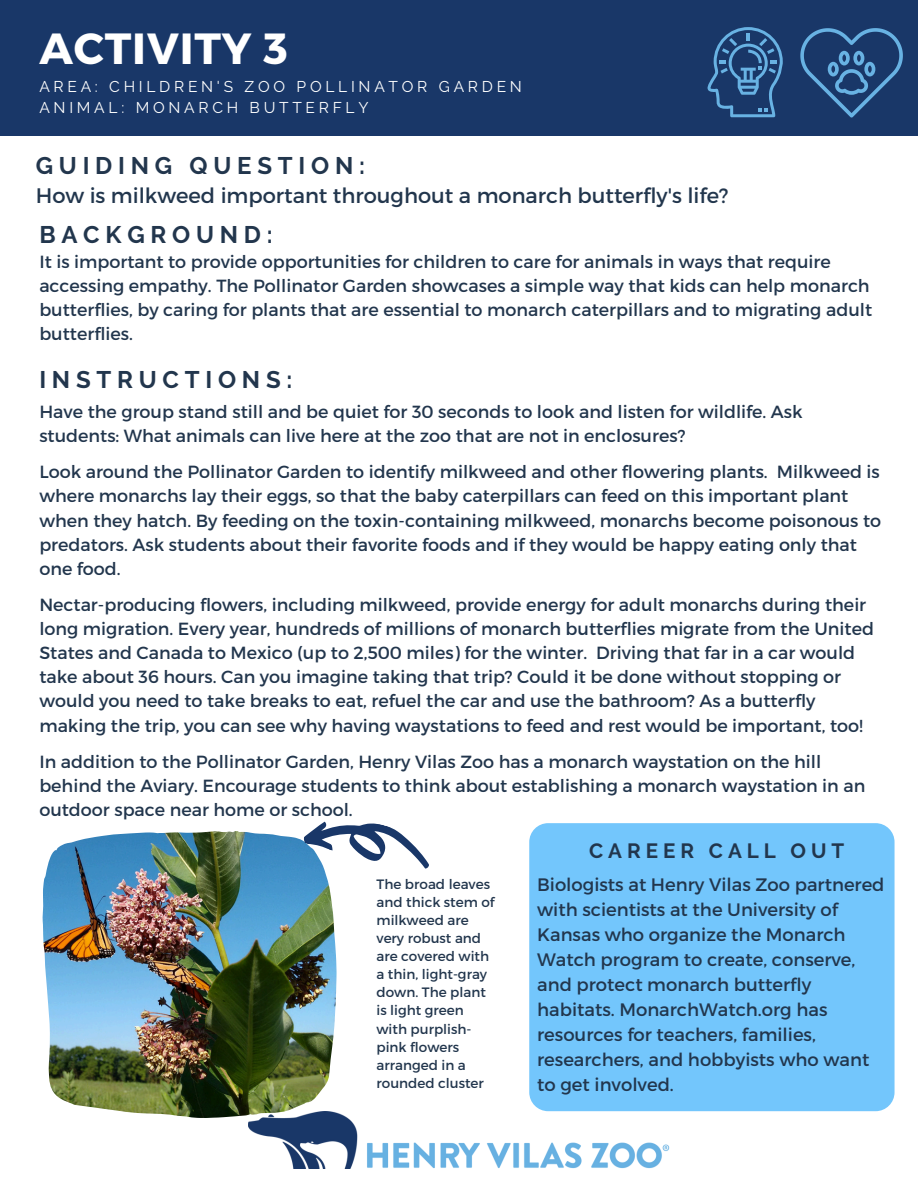
<style>
.page{position:relative;width:918px;height:1188px;background:#fff}
.page>*{position:absolute;margin:0;border:0;box-sizing:border-box;transform-origin:0 0}
.t1{font:700 43.65px "Montserrat";letter-spacing:.02em;color:#fff}
.t2{font:700 24px "Raleway";letter-spacing:.24em;color:#22364d}
.t3{font:21px "Montserrat";color:#22364d}
.t4{font:700 20.55px "Raleway";letter-spacing:.24em;color:#22364d}
.t5{font:18px/25px "Montserrat";color:#22364d}
.t6{font:17.55px/24.2px "Montserrat";color:#22364d}
.t7{font:15.6px/21.1px "Raleway";letter-spacing:.24em;color:#fff}
.t8{font:13.5px/18.1px "Montserrat";color:#22364d}
</style>
<div class="page">
<div style="left:0;top:0;width:918px;height:135px;background:#193768"></div>
<img style="left:249px;top:1111px;width:420px;height:58px">
<img style="left:43px;top:831px;width:293px;height:287px">
<div style="left:529px;top:823px;width:366px;height:288px;background:#73c6fc;border-radius:19px"></div>
<svg style="left:303px;top:821px;width:126px;height:55px"></svg>
<svg style="left:707px;top:27px;width:76px;height:90px"></svg>
<svg style="left:800px;top:28px;width:103px;height:90px"></svg>
<h1 class="t1" style="left:39px;top:20px;width:250px">ACTIVITY 3</h1>
<h5 class="t7" style="left:39px;top:75px;width:484px">AREA: CHILDREN'S ZOO POLLINATOR GARDEN<br>ANIMAL: MONARCH BUTTERFLY</h5>
<h5 class="t2" style="left:36px;top:152px;width:331px">GUIDING QUESTION:</h5>
<h5 class="t3" style="left:36px;top:181px;width:694px">How is milkweed important throughout a monarch butterfly's life?</h5>
<h5 class="t2" style="left:39px;top:220px;width:235px">BACKGROUND:</h5>
<h6 class="t6" style="left:39px;top:249px;width:834px">It is important to provide opportunities for children to care for animals in ways that require accessing empathy. The Pollinator Garden showcases a simple way that kids can help monarch butterflies, by caring for plants that are essential to monarch caterpillars and to migrating adult butterflies.</h6>
<h3 class="t2" style="left:39px;top:365px;width:255px">INSTRUCTIONS:</h3>
<p class="t6" style="left:39px;top:399px;width:765px">Have the group stand still and be quiet for 30 seconds to look and listen for wildlife. Ask students: What animals can live here at the zoo that are not in enclosures?</p>
<h2 class="t6" style="left:39px;top:459px;width:843px">Look around the Pollinator Garden to identify milkweed and other flowering plants. Milkweed is where monarchs lay their eggs, so that the baby caterpillars can feed on this important plant when they hatch. By feeding on the toxin-containing milkweed, monarchs become poisonous to predators. Ask students about their favorite foods and if they would be happy eating only that one food.</h2>
<h4 class="t6" style="left:39px;top:592px;width:836px">Nectar-producing flowers, including milkweed, provide energy for adult monarchs during their long migration. Every year, hundreds of millions of monarch butterflies migrate from the United States and Canada to Mexico (up to 2,500 miles) for the winter. Driving that far in a car would take about 36 hours. Can you imagine taking that trip? Could it be done without stopping or would you need to take breaks to eat, refuel the car and use the bathroom? As a butterfly making the trip, you can see why having waystations to feed and rest would be important, too!</h4>
<h2 class="t6" style="left:39px;top:748px;width:827px">In addition to the Pollinator Garden, Henry Vilas Zoo has a monarch waystation on the hill behind the Aviary. Encourage students to think about establishing a monarch waystation in an outdoor space near home or school.</h2>
<p class="t8" style="left:377px;top:874px;width:120px">The broad leaves and thick stem of milkweed are very robust and are covered with a thin, light-gray down. The plant is light green with purplish&shy;pink flowers arranged in a rounded cluster</p>
<h2 class="t4" style="left:589px;top:839px;width:257px">CAREER CALL OUT</h2>
<h5 class="t5" style="left:537px;top:871px;width:349px">Biologists at Henry Vilas Zoo partnered with scientists at the University of<br>Kansas who organize the Monarch<br>Watch program to create, conserve, and protect monarch butterfly habitats. MonarchWatch.org has resources for teachers, families, researchers, and hobbyists who want to get involved.</h5>
</div>
